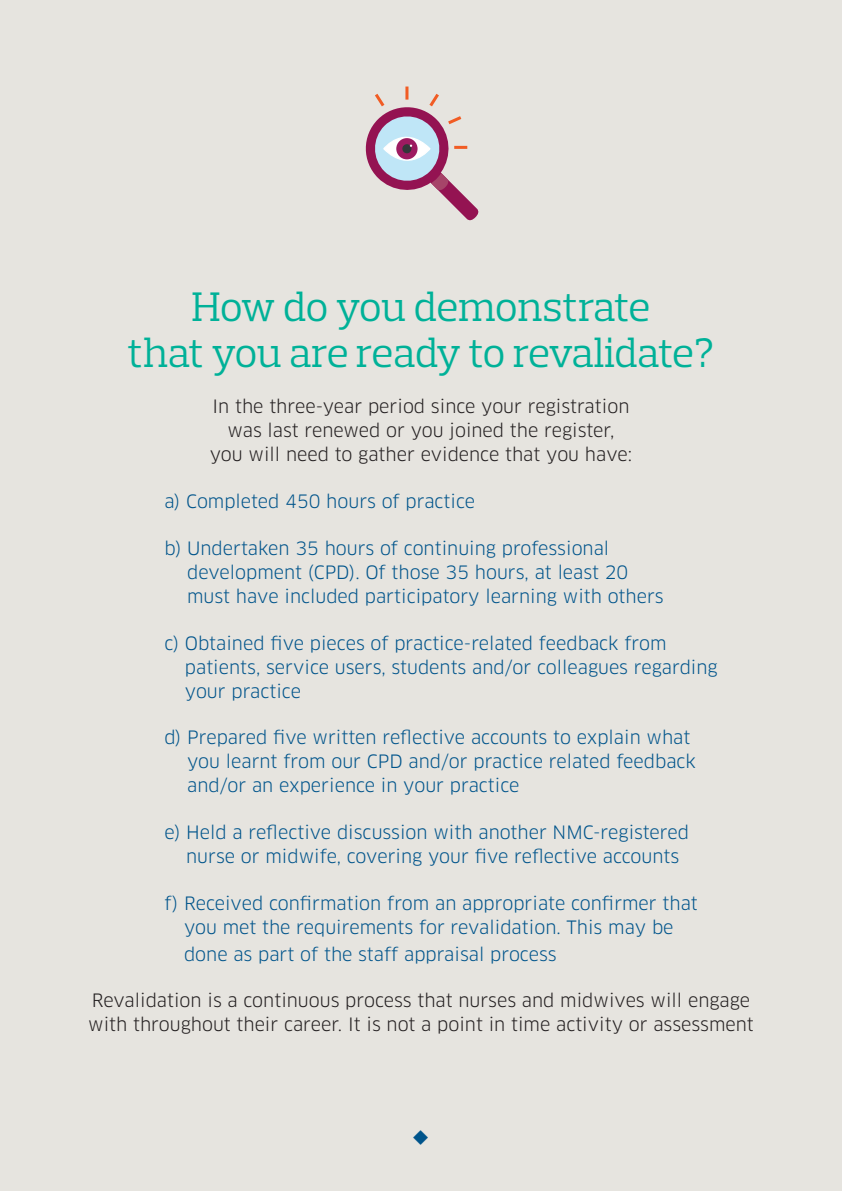
<style>
.page{position:relative;width:842px;height:1191px;background:#e6e4df}
.page>*{position:absolute;margin:0;border:0;box-sizing:border-box;transform-origin:0 0}
.Paragraph_Style_1{font:42px/46px "Prelo Slab";letter-spacing:-.02em;color:#00b198;text-align:center}
.Paragraph_Style_1-2{font:18px/24px "Clan Pro";color:#00548b}
.Paragraph_Style_1-3{font:18px/24px "Clan Pro";color:#231f20;text-align:center}
</style>
<div class="page">
<svg style="left:365px;top:87px;width:114px;height:134px"></svg>
<p class="Paragraph_Style_1" style="left:128px;top:283px;width:588px">How do you demonstrate<br>that you are ready to revalidate?</p>
<p class="Paragraph_Style_1-3" style="left:210px;top:395px;width:424px">In the three-year period since your registration was last renewed or you joined the register, you will need to gather evidence that you have:</p>
<p class="Paragraph_Style_1-2" style="left:164px;top:489px;width:312px">a) Completed 450 hours of practice</p>
<p class="Paragraph_Style_1-2" style="left:187px;top:536px;width:478px;text-indent:-23px">b) Undertaken 35 hours of continuing professional development (CPD). Of those 35 hours, at least 20 must have included participatory learning with others</p>
<p class="Paragraph_Style_1-2" style="left:185px;top:631px;width:534px;text-indent:-20px">c) Obtained five pieces of practice-related feedback from patients, service users, students and/or colleagues regarding your practice</p>
<p class="Paragraph_Style_1-2" style="left:187px;top:725px;width:510px;text-indent:-23px">d) Prepared five written reflective accounts to explain what you learnt from our CPD and/or practice related feedback and/or an experience in your practice</p>
<p class="Paragraph_Style_1-2" style="left:186px;top:820px;width:504px;text-indent:-22px">e) Held a reflective discussion with another NMC-registered nurse or midwife, covering your five reflective accounts</p>
<p class="Paragraph_Style_1-2" style="left:164px;top:891px;width:535px;text-align:center">f) Received confirmation from an appropriate confirmer that you met the requirements for revalidation. This may be</p>
<p class="Paragraph_Style_1-2" style="left:184px;top:942px;width:374px">done as part of the staff appraisal process</p>
<p class="Paragraph_Style_1-3" style="left:88px;top:988px;width:667px;text-align:left">Revalidation is a continuous process that nurses and midwives will engage with throughout their career. It is not a point in time activity or assessment</p>
</div>
